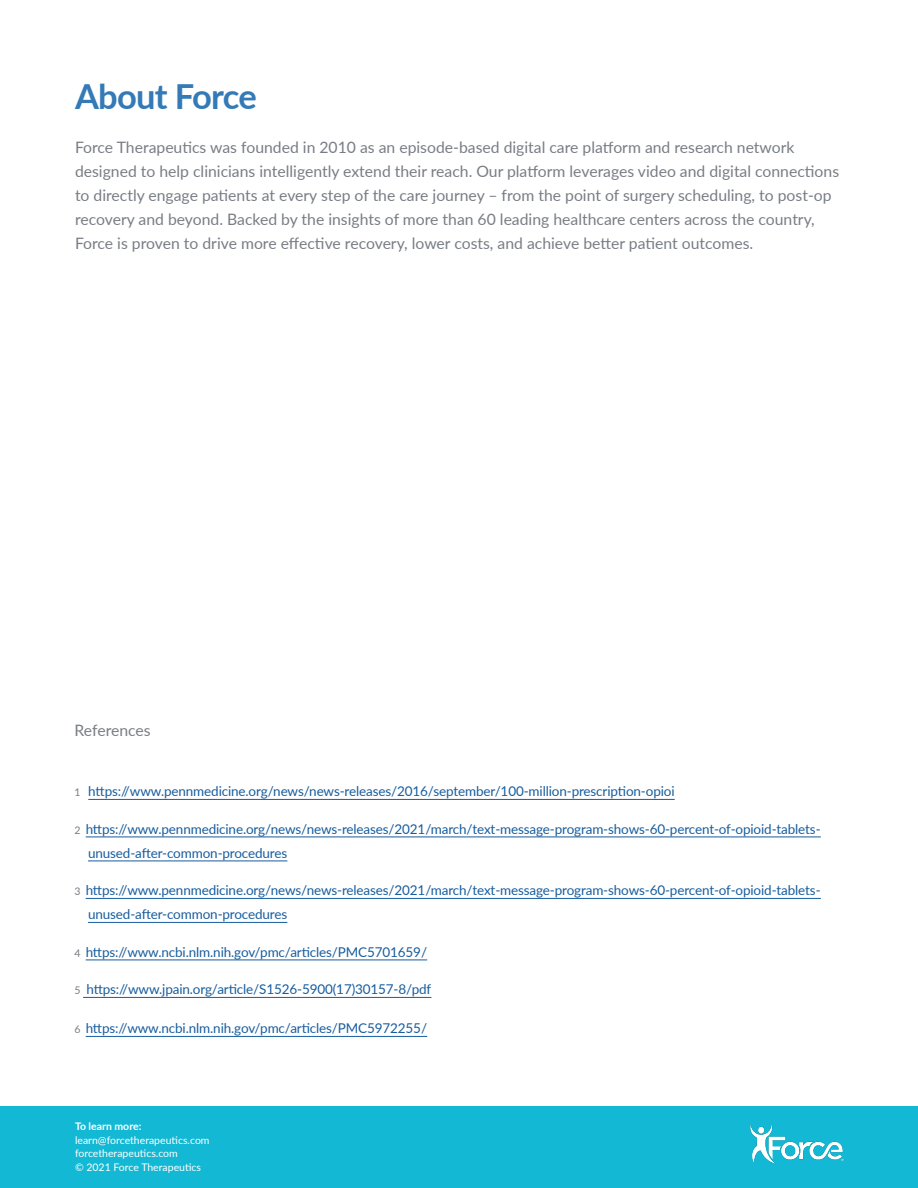
<style>
.page{position:relative;width:918px;height:1188px;background:#fff}
.page>*{position:absolute;margin:0;border:0;box-sizing:border-box;transform-origin:0 0}
.Subtitle{font:700 34.5px "Lato";letter-spacing:-.02em;color:#337ab6}
.Subtitle-2{font:15.75px/24px "Lato";color:#787d84}
.Body{font:15.75px "Lato";letter-spacing:-.005em;color:#787d84}
.Body-2{font:13.5px/24px "Lato";letter-spacing:-.01em;color:#175d9e}
.t1{font:10.5px/13.5px "Lato";color:#fff}
.s1{font-size:10.5px;color:#787d84}
.s2{font-weight:700}
</style>
<div class="page">
<hr style="left:88px;top:799px;width:587px;height:1px;background:#175d9e">
<hr style="left:86px;top:837px;width:735px;height:1px;background:#175d9e">
<hr style="left:88px;top:861px;width:199px;height:1px;background:#175d9e">
<hr style="left:86px;top:898px;width:735px;height:1px;background:#175d9e">
<hr style="left:88px;top:922px;width:199px;height:1px;background:#175d9e">
<hr style="left:86px;top:960px;width:341px;height:1px;background:#175d9e">
<hr style="left:83px;top:997px;width:348px;height:1px;background:#175d9e">
<hr style="left:86px;top:1036px;width:341px;height:1px;background:#175d9e">
<div style="left:0;top:1107px;width:918px;height:81px;background:#12b8d4"></div>
<img style="left:735px;top:1106px;width:123px;height:58px">
<p class="Subtitle" style="left:75px;top:71px;width:183px">About Force</p>
<p class="Subtitle-2" style="left:75px;top:135px;width:766px">Force Therapeutics was founded in 2010 as an episode-based digital care platform and research network designed to help clinicians intelligently extend their reach. Our platform leverages video and digital connections to directly engage patients at every step of the care journey – from the point of surgery scheduling, to post-op recovery and beyond. Backed by the insights of more than 60 leading healthcare centers across the country, Force is proven to drive more effective recovery, lower costs, and achieve better patient outcomes.</p>
<p class="Body" style="left:75px;top:719px;width:78px">References</p>
<p class="Body-2" style="left:75px;top:779px;width:602px"><span class="s1">1</span> https://www.pennmedicine.org/news/news-releases/2016/september/100-million-prescription-opioi</p>
<p class="Body-2" style="left:88px;top:816px;width:734px;text-indent:-14px"><span class="s1">2</span> https://www.pennmedicine.org/news/news-releases/2021/march/text-message-program-shows-60-percent-of-opioid-tablets&shy;unused-after-common-procedures</p>
<p class="Body-2" style="left:88px;top:878px;width:734px;text-indent:-14px"><span class="s1">3</span> https://www.pennmedicine.org/news/news-releases/2021/march/text-message-program-shows-60-percent-of-opioid-tablets&shy;unused-after-common-procedures</p>
<p class="Body-2" style="left:75px;top:939px;width:354px"><span class="s1">4</span> https://www.ncbi.nlm.nih.gov/pmc/articles/PMC5701659/</p>
<p class="Body-2" style="left:75px;top:977px;width:358px"><span class="s1">5</span> https://www.jpain.org/article/S1526-5900(17)30157-8/pdf</p>
<p class="Body-2" style="left:75px;top:1016px;width:354px"><span class="s1">6</span> https://www.ncbi.nlm.nih.gov/pmc/articles/PMC5972255/</p>
<p class="t1" style="left:75px;top:1119px;width:136px"><span class="s2">To learn more: </span>learn@forcetherapeutics.com forcetherapeutics.com<br>© 2021 Force Therapeutics</p>
</div>
